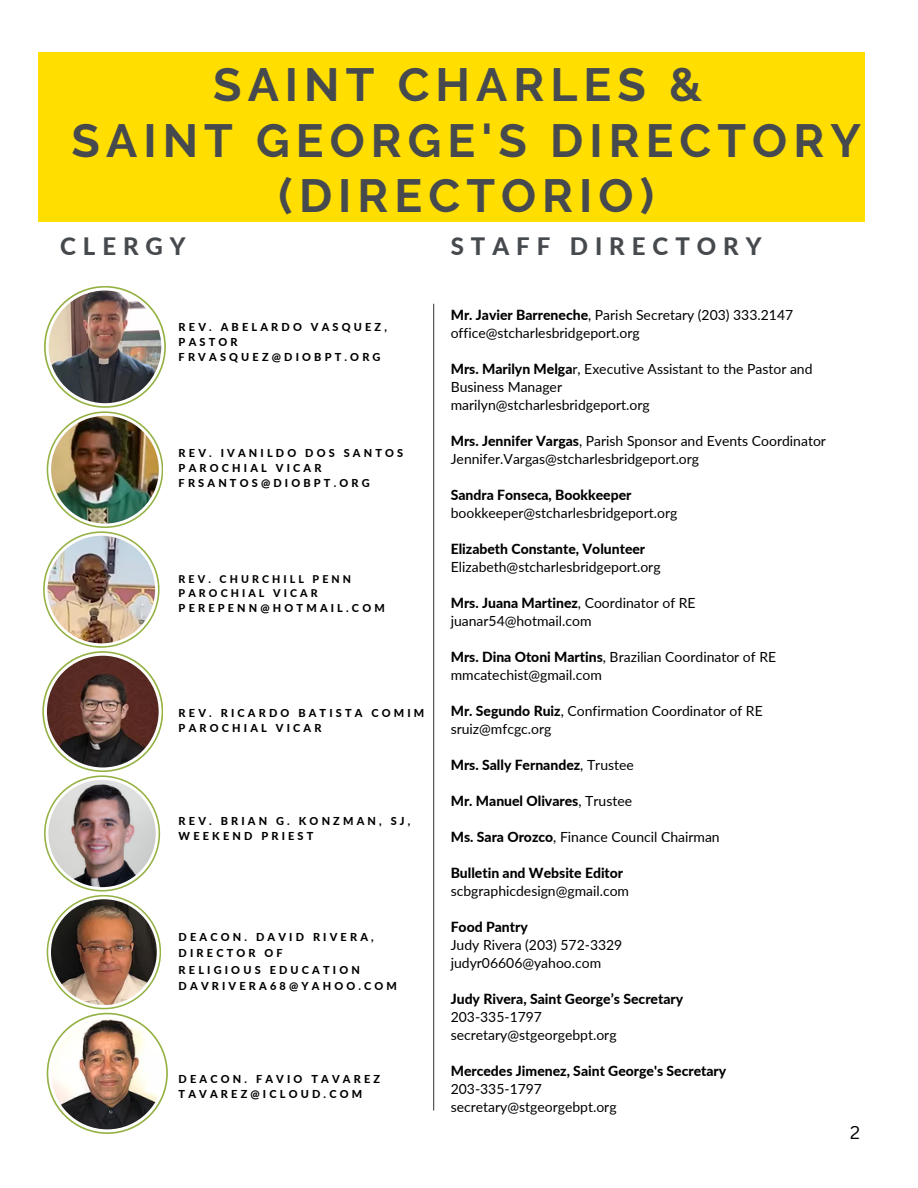
<style>
.page{position:relative;width:918px;height:1188px;background:#fff}
.page>*{position:absolute;margin:0;border:0;box-sizing:border-box;transform-origin:0 0}
.t1{font:700 46.35px/55.2px "Raleway";letter-spacing:.13em;color:#464a4e;text-align:center}
.t2{font:800 24px "Lato";letter-spacing:.29em;color:#464a4e}
.t3{font:18px "Canva Sans";color:#000}
.t4{font:13.95px "Lato";color:#000}
.t5{font:800 13.95px "Lato";color:#000}
.t6{font:800 10.95px/14.5px "Lato";letter-spacing:.29em;color:#000}
.t7{font:800 10.65px "Lato";letter-spacing:.29em;color:#000}
.s1{font-weight:800}
.s2{font-weight:400}
</style>
<div class="page">
<div style="left:38px;top:52px;width:827px;height:170px;background:#ffde00"></div>
<svg style="left:44px;top:286px;width:122px;height:122px"></svg>
<svg style="left:46px;top:288px;width:118px;height:118px"></svg>
<img style="left:49px;top:291px;width:112px;height:112px;border-radius:50%">
<svg style="left:47px;top:411px;width:116px;height:117px"></svg>
<svg style="left:48px;top:413px;width:114px;height:113px"></svg>
<img style="left:51px;top:416px;width:108px;height:108px;border-radius:50%">
<svg style="left:43px;top:531px;width:117px;height:117px"></svg>
<svg style="left:45px;top:533px;width:113px;height:113px"></svg>
<img style="left:48px;top:536px;width:107px;height:107px;border-radius:50%">
<svg style="left:44px;top:775px;width:116px;height:117px"></svg>
<svg style="left:46px;top:777px;width:113px;height:113px"></svg>
<img style="left:48px;top:780px;width:108px;height:107px;border-radius:50%">
<svg style="left:47px;top:895px;width:114px;height:114px"></svg>
<svg style="left:48px;top:896px;width:112px;height:112px"></svg>
<img style="left:51px;top:899px;width:106px;height:106px;border-radius:50%">
<svg style="left:47px;top:1013px;width:121px;height:121px"></svg>
<svg style="left:48px;top:1014px;width:118px;height:118px"></svg>
<img style="left:51px;top:1017px;width:112px;height:112px;border-radius:50%">
<hr style="left:433px;top:304px;width:1px;height:806px;background:#464a4e">
<svg style="left:42px;top:651px;width:121px;height:121px"></svg>
<svg style="left:44px;top:653px;width:118px;height:117px"></svg>
<img style="left:47px;top:656px;width:112px;height:111px;border-radius:50%">
<p class="t1" style="left:213px;top:57px;width:491px">SAINT CHARLES &amp;</p>
<p class="t1" style="left:72px;top:113px;width:791px">SAINT GEORGE'S DIRECTORY (DIRECTORIO)</p>
<p class="t2" style="left:60px;top:231px;width:127px">CLERGY</p>
<p class="t6" style="left:179px;top:320px;width:210px">REV. ABELARDO VASQUEZ,<br>PASTOR</p>
<p class="t6" style="left:179px;top:349px;width:203px">FRVASQUEZ@DIOBPT.ORG</p>
<p class="t6" style="left:179px;top:446px;width:226px">REV. IVANILDO DOS SANTOS</p>
<p class="t6" style="left:179px;top:460px;width:144px">PAROCHIAL VICAR</p>
<p class="t6" style="left:179px;top:475px;width:193px">FRSANTOS@DIOBPT.ORG</p>
<p class="t7" style="left:179px;top:572px;width:174px">REV. CHURCHILL PENN</p>
<p class="t7" style="left:179px;top:587px;width:140px">PAROCHIAL VICAR</p>
<p class="t6" style="left:179px;top:601px;width:208px">PEREPENN@HOTMAIL.COM</p>
<p class="t6" style="left:179px;top:706px;width:247px">REV. RICARDO BATISTA COMIM</p>
<p class="t6" style="left:179px;top:720px;width:144px">PAROCHIAL VICAR</p>
<p class="t6" style="left:179px;top:814px;width:233px">REV. BRIAN G. KONZMAN, SJ,</p>
<p class="t6" style="left:179px;top:829px;width:136px">WEEKEND PRIEST</p>
<p class="t6" style="left:179px;top:929px;width:197px">DEACON. DAVID RIVERA,</p>
<p class="t6" style="left:179px;top:946px;width:106px">DIRECTOR OF</p>
<p class="t6" style="left:179px;top:962px;width:183px">RELIGIOUS EDUCATION</p>
<p class="t6" style="left:179px;top:979px;width:220px">DAVRIVERA68@YAHOO.COM</p>
<p class="t6" style="left:179px;top:1072px;width:203px">DEACON. FAVIO TAVAREZ</p>
<p class="t6" style="left:179px;top:1086px;width:185px">TAVAREZ@ICLOUD.COM</p>
<p class="t2" style="left:451px;top:231px;width:312px">STAFF DIRECTORY</p>
<p class="t4" style="left:451px;top:306px;width:344px"><span class="s1">Mr. Javier Barreneche</span>, Parish Secretary (203) 333.2147</p>
<p class="t4" style="left:451px;top:324px;width:191px">office@stcharlesbridgeport.org</p>
<p class="t4" style="left:451px;top:360px;width:363px"><span class="s1">Mrs. Marilyn Melga</span>r, Executive Assistant to the Pastor and</p>
<p class="t4" style="left:451px;top:378px;width:113px">Business Manager</p>
<p class="t4" style="left:451px;top:396px;width:201px">marilyn@stcharlesbridgeport.org</p>
<p class="t4" style="left:451px;top:432px;width:377px"><span class="s1">Mrs. Jennifer Vargas</span>, Parish Sponsor and Events Coordinator</p>
<p class="t4" style="left:451px;top:450px;width:250px">Jennifer.Vargas@stcharlesbridgeport.org</p>
<p class="t5" style="left:451px;top:486px;width:182px">Sandra Fonseca, Bookkeeper</p>
<p class="t4" style="left:451px;top:504px;width:228px">bookkeeper@stcharlesbridgeport.org</p>
<p class="t5" style="left:451px;top:540px;width:196px">Elizabeth Constante, Volunteer</p>
<p class="t4" style="left:451px;top:558px;width:211px">Elizabeth@stcharlesbridgeport.org</p>
<p class="t5" style="left:451px;top:594px;width:246px">Mrs. Juana Martinez<span class="s2">, Coordinator of RE</span></p>
<p class="t4" style="left:451px;top:612px;width:142px">juanar54@hotmail.com</p>
<p class="t4" style="left:451px;top:648px;width:327px"><span class="s1">Mrs. Dina Otoni Martins</span>, Brazilian Coordinator of RE</p>
<p class="t4" style="left:451px;top:666px;width:153px">mmcatechist@gmail.com</p>
<p class="t4" style="left:451px;top:702px;width:314px"><span class="s1">Mr. Segundo Ruiz</span>, Confirmation Coordinator of RE</p>
<p class="t4" style="left:451px;top:720px;width:102px">sruiz@mfcgc.org</p>
<p class="t5" style="left:451px;top:756px;width:185px">Mrs. Sally Fernandez<span class="s2">, Trustee</span></p>
<p class="t5" style="left:451px;top:792px;width:183px">Mr. Manuel Olivares<span class="s2">, Trustee</span></p>
<p class="t4" style="left:451px;top:828px;width:271px"><span class="s1">Ms. Sara Orozco</span>, Finance Council Chairman</p>
<p class="t5" style="left:451px;top:864px;width:174px">Bulletin and Website Editor</p>
<p class="t4" style="left:451px;top:882px;width:180px">scbgraphicdesign@gmail.com</p>
<p class="t5" style="left:451px;top:918px;width:79px">Food Pantry</p>
<p class="t4" style="left:451px;top:936px;width:173px">Judy Rivera (203) 572-3329</p>
<p class="t4" style="left:451px;top:954px;width:152px">judyr06606@yahoo.com</p>
<p class="t5" style="left:451px;top:990px;width:234px">Judy Rivera, Saint George’s Secretary</p>
<p class="t4" style="left:451px;top:1008px;width:93px">203-335-1797</p>
<p class="t4" style="left:451px;top:1026px;width:167px">secretary@stgeorgebpt.org</p>
<p class="t5" style="left:451px;top:1062px;width:277px">Mercedes Jimenez, Saint George's Secretary</p>
<p class="t4" style="left:451px;top:1080px;width:93px">203-335-1797</p>
<p class="t4" style="left:451px;top:1098px;width:167px">secretary@stgeorgebpt.org</p>
<p class="t3" style="left:850px;top:1120px;width:11px">2</p>
</div>
